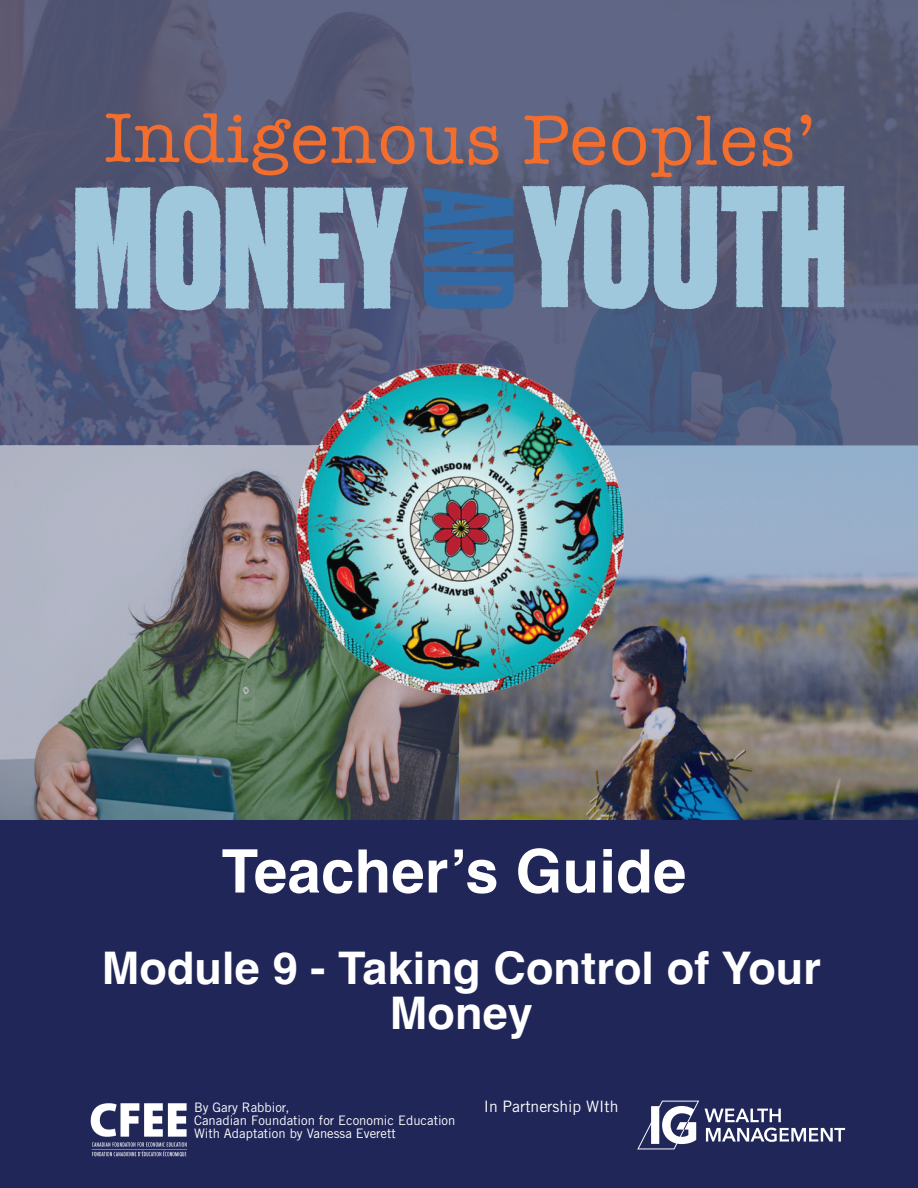
<style>
.page{position:relative;width:918px;height:1188px;background:#fff}
.page>*{position:absolute;margin:0;border:0;box-sizing:border-box;transform-origin:0 0}
.t1{font:72px "American Typewriter";letter-spacing:.02em;color:#f36d2d}
.t2{font:700 60px "Helvetica";letter-spacing:.005em;color:#fff}
.t3{font:700 45px/45px "Helvetica";letter-spacing:.005em;color:#fff;text-align:center}
.t4{font:15.75px "Trade Gothic LT Std";color:#fff}
.t5{font:13.05px/13px "Trade Gothic LT Std";color:#fff}
</style>
<div class="page">
<img style="left:0;top:0;width:918px;height:821px">
<svg style="left:75px;top:186px;width:333px;height:125px"></svg>
<svg style="left:522px;top:184px;width:323px;height:125px"></svg>
<svg style="left:423px;top:188px;width:91px;height:121px"></svg>
<div style="left:0;top:821px;width:918px;height:367px;background:#202658"></div>
<img style="left:90px;top:1103px;width:97px;height:54px">
<img style="left:291px;top:358px;width:338px;height:342px">
<svg style="left:637px;top:1101px;width:62px;height:48px"></svg>
<svg style="left:705px;top:1109px;width:76px;height:13px"></svg>
<svg style="left:706px;top:1128px;width:139px;height:14px"></svg>
<h1 class="t1" style="left:104px;top:114px;width:713px">Indigenous Peoples’</h1>
<h2 class="t2" style="left:221px;top:848px;width:466px">Teacher’s Guide</h2>
<h3 class="t3" style="left:102px;top:948px;width:721px">Module 9 - Taking Control of Your<br>Money</h3>
<p class="t5" style="left:194px;top:1103px;width:263px">By Gary Rabbior,<br>Canadian Foundation for Economic Education<br>With Adaptation by Vanessa Everett</p>
<p class="t4" style="left:484px;top:1101px;width:136px">In Partnership WIth</p>
</div>
